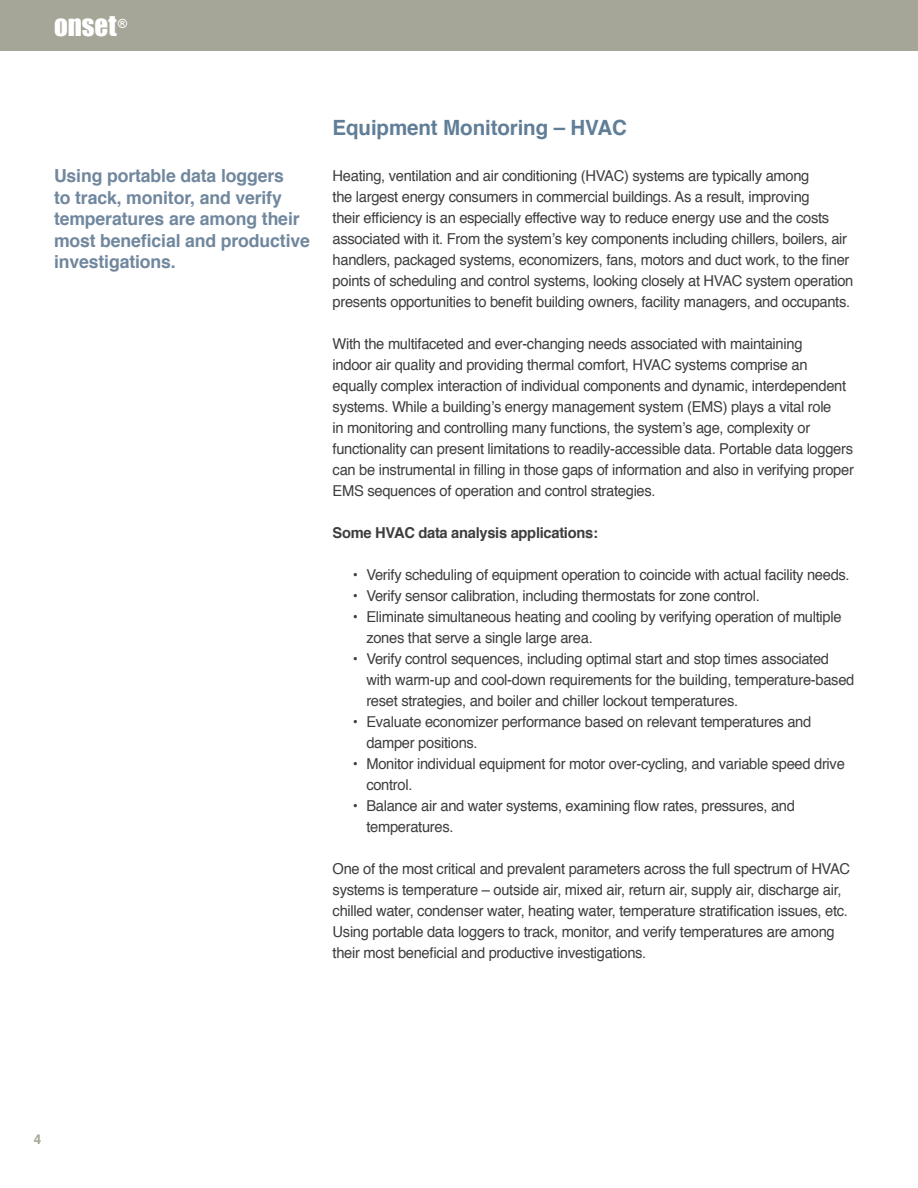
<style>
.page{position:relative;width:918px;height:1188px;background:#fff}
.page>*{position:absolute;margin:0;border:0;box-sizing:border-box;transform-origin:0 0}
.t1{font:27px "Impact";color:#fff}
.t2{font:700 21px "Helvetica";letter-spacing:-.005em;color:#607e97}
.t3{font:700 18px/21.6px "Helvetica";letter-spacing:-.005em;color:#70879e}
.t4{font:15px/21px "Helvetica";letter-spacing:-.02em;color:#3e3e3f}
.t5{font:700 15px "Helvetica";letter-spacing:-.02em;color:#3e3e3f}
.t6{font:700 13.5px "Helvetica";color:#a6a698}
</style>
<div class="page">
<div style="left:0;top:0;width:918px;height:51px;background:#a6a698"></div>
<p class="t1" style="left:54px;top:9px;width:75px">ONSET<sup>®</sup></p>
<p class="t3" style="left:54px;top:165px;width:257px">Using portable data loggers<br>to track, monitor, and verify temperatures are among their most beneficial and productive investigations.</p>
<p class="t2" style="left:333px;top:110px;width:296px">Equipment Monitoring – HVAC</p>
<p class="t4" style="left:333px;top:165px;width:522px">Heating, ventilation and air conditioning (HVAC) systems are typically among<br>the largest energy consumers in commercial buildings. As a result, improving<br>their efficiency is an especially effective way to reduce energy use and the costs associated with it. From the system’s key components including chillers, boilers, air handlers, packaged systems, economizers, fans, motors and duct work, to the finer points of scheduling and control systems, looking closely at HVAC system operation presents opportunities to benefit building owners, facility managers, and occupants.</p>
<p class="t4" style="left:333px;top:333px;width:523px">With the multifaceted and ever-changing needs associated with maintaining<br>indoor air quality and providing thermal comfort, HVAC systems comprise an equally complex interaction of individual components and dynamic, interdependent systems. While a building’s energy management system (EMS) plays a vital role<br>in monitoring and controlling many functions, the system’s age, complexity or functionality can present limitations to readily-accessible data. Portable data loggers can be instrumental in filling in those gaps of information and also in verifying proper EMS sequences of operation and control strategies.</p>
<p class="t5" style="left:333px;top:520px;width:267px">Some HVAC data analysis applications:</p>
<p class="t4" style="left:353px;top:564px;width:498px">• Verify scheduling of equipment operation to coincide with actual facility needs.</p>
<p class="t4" style="left:353px;top:585px;width:408px">• Verify sensor calibration, including thermostats for zone control.</p>
<p class="t4" style="left:366px;top:606px;width:477px;text-indent:-14px">• Eliminate simultaneous heating and cooling by verifying operation of multiple zones that serve a single large area.</p>
<p class="t4" style="left:366px;top:648px;width:490px;text-indent:-14px">• Verify control sequences, including optimal start and stop times associated with warm-up and cool-down requirements for the building, temperature-based reset strategies, and boiler and chiller lockout temperatures.</p>
<p class="t4" style="left:366px;top:711px;width:446px;text-indent:-14px">• Evaluate economizer performance based on relevant temperatures and damper positions.</p>
<p class="t4" style="left:366px;top:753px;width:480px;text-indent:-14px">• Monitor individual equipment for motor over-cycling, and variable speed drive control.</p>
<p class="t4" style="left:366px;top:795px;width:430px;text-indent:-14px">• Balance air and water systems, examining flow rates, pressures, and temperatures.</p>
<p class="t4" style="left:333px;top:858px;width:519px">One of the most critical and prevalent parameters across the full spectrum of HVAC systems is temperature – outside air, mixed air, return air, supply air, discharge air, chilled water, condenser water, heating water, temperature stratification issues, etc.<br>Using portable data loggers to track, monitor, and verify temperatures are among their most beneficial and productive investigations.</p>
<p class="t6" style="left:34px;top:1128px;width:9px">4</p>
</div>
